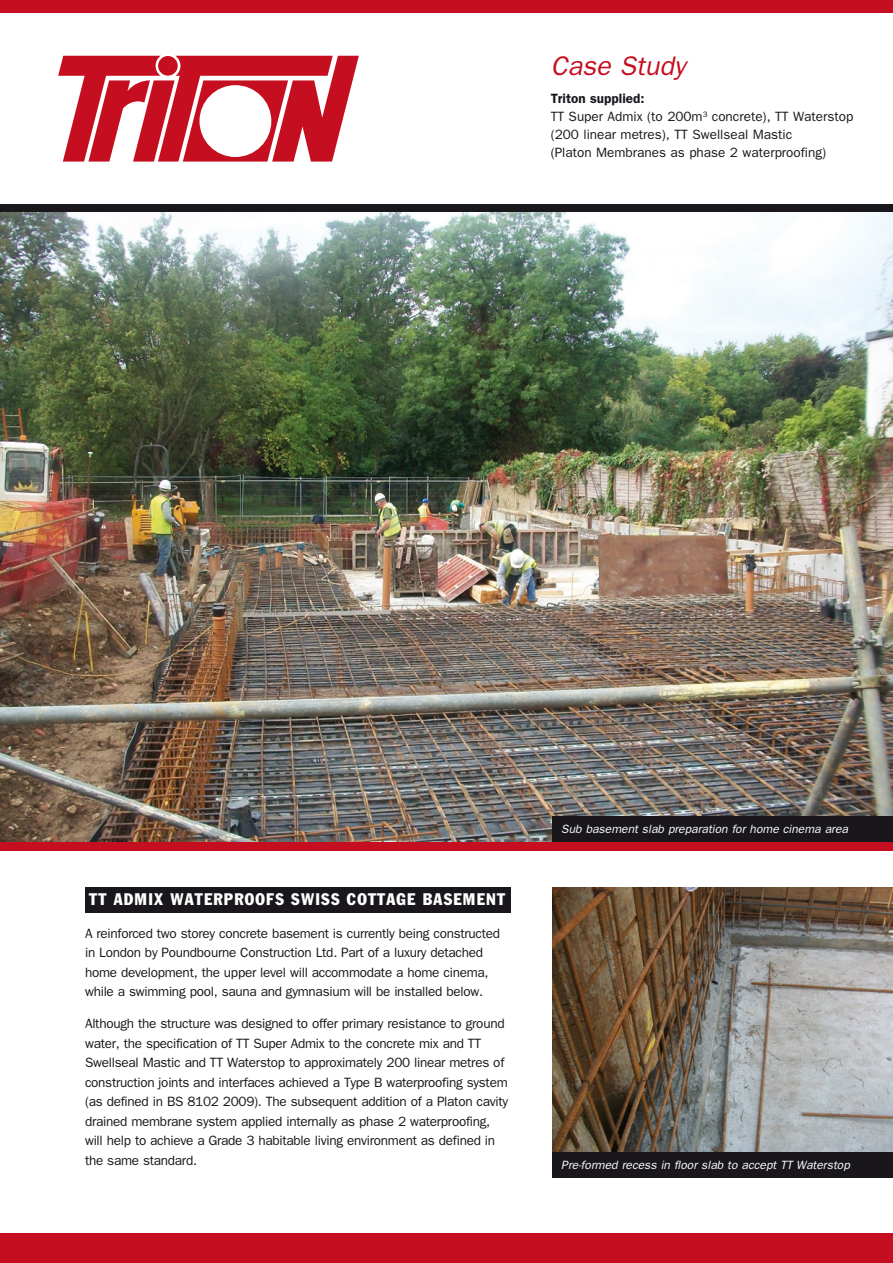
<style>
.page{position:relative;width:893px;height:1263px;background:#fff}
.page>*{position:absolute;margin:0;border:0;box-sizing:border-box;transform-origin:0 0}
.t1{font:italic 27px "Franklin Gothic";color:#c50e1f}
.Block_Headings{font:condensed 16.5px "Franklin Gothic";letter-spacing:.075em;color:#fff}
.Body_Copy{font:13.5px/19.5px "Franklin Gothic";letter-spacing:-.02em;color:#1a171c}
.Body_Copy-2{font:13.5px/18px "Franklin Gothic";color:#1a171c}
.Body_Copy-3{font:italic 12px "Franklin Gothic";color:#fff}
.s1{font-weight:600}
</style>
<div class="page">
<div style="left:0;top:1233px;width:893px;height:30px;background:#c50e1f"></div>
<div style="left:0;top:0;width:893px;height:13px;background:#c50e1f"></div>
<svg style="left:58px;top:56px;width:301px;height:106px"></svg>
<div style="left:158px;top:56px;width:20px;height:20px;background:#c50e1f;border-radius:50%"></div>
<div style="left:0;top:204px;width:893px;height:9px;background:#1a171c"></div>
<div style="left:85px;top:887px;width:425px;height:26px;background:#1a171c"></div>
<img style="left:0;top:213px;width:893px;height:629px">
<div style="left:0;top:842px;width:893px;height:8px;background:#c50e1f"></div>
<img style="left:553px;top:887px;width:340px;height:265px">
<div style="left:553px;top:1152px;width:340px;height:26px;background:#1a171c"></div>
<div style="left:553px;top:816px;width:340px;height:26px;background:#1a171c"></div>
<p class="t1" style="left:551px;top:50px;width:136px">Case Study</p>
<p class="Body_Copy-2" style="left:551px;top:89px;width:304px"><span class="s1">Triton supplied:<br></span>TT Super Admix (to 200m<sup>3</sup> concrete), TT Waterstop (200 linear metres), TT Swellseal Mastic<br>(Platon Membranes as phase 2 waterproofing)</p>
<p class="Block_Headings" style="left:89px;top:889px;width:417px">TT ADMIX WATERPROOFS SWISS COTTAGE BASEMENT</p>
<p class="Body_Copy" style="left:85px;top:923px;width:417px">A reinforced two storey concrete basement is currently being constructed in London by Poundbourne Construction Ltd. Part of a luxury detached home development, the upper level will accommodate a home cinema, while a swimming pool, sauna and gymnasium will be installed below.</p>
<p class="Body_Copy" style="left:85px;top:1014px;width:425px">Although the structure was designed to offer primary resistance to ground water, the specification of TT Super Admix to the concrete mix and TT Swellseal Mastic and TT Waterstop to approximately 200 linear metres of construction joints and interfaces achieved a Type B waterproofing system (as defined in BS 8102 2009). The subsequent addition of a Platon cavity drained membrane system applied internally as phase 2 waterproofing, will help to achieve a Grade 3 habitable living environment as defined in the same standard.</p>
<p class="Body_Copy-3" style="left:561px;top:822px;width:288px">Sub basement slab preparation for home cinema area</p>
<p class="Body_Copy-3" style="left:561px;top:1158px;width:290px">Pre-formed recess in floor slab to accept TT Waterstop</p>
</div>
